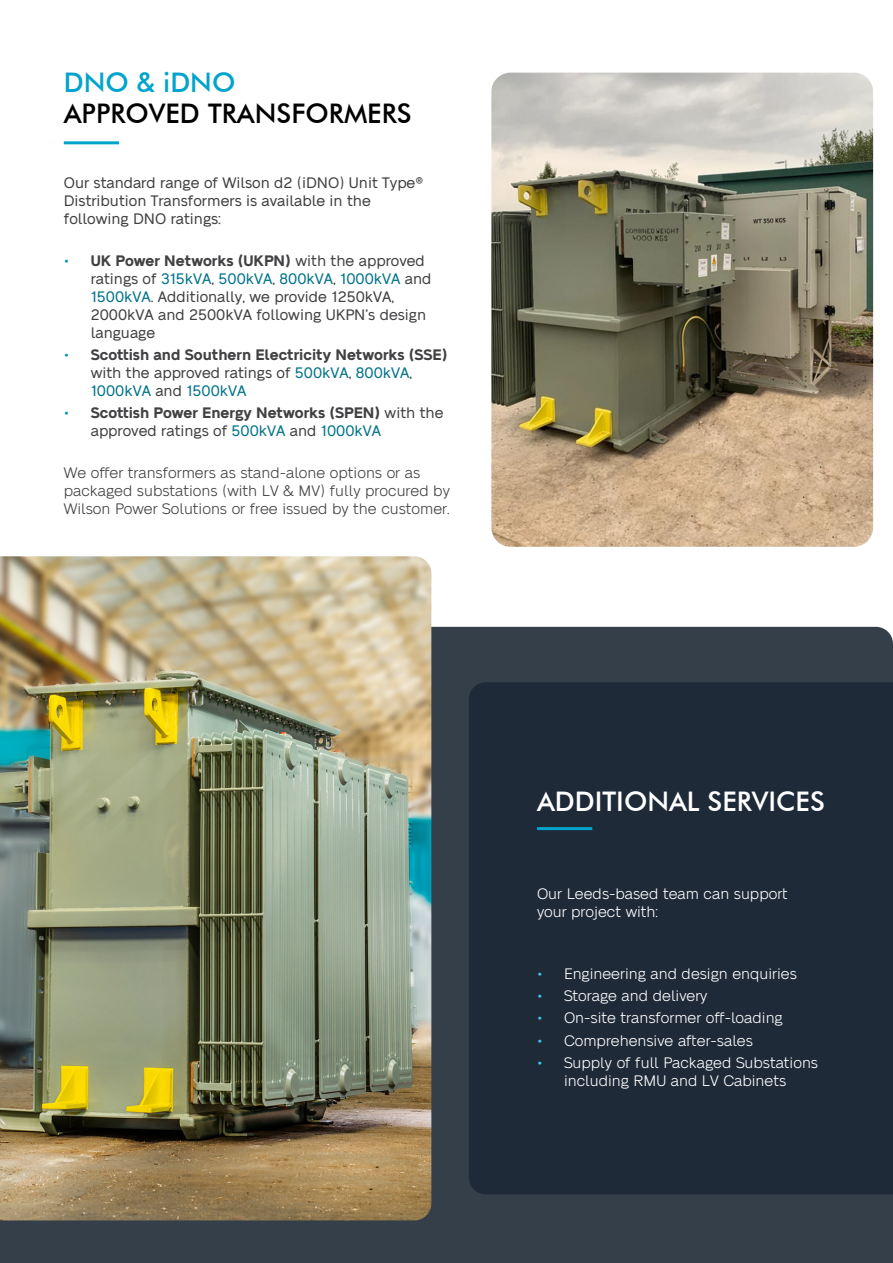
<style>
.page{position:relative;width:893px;height:1263px;background:#fff}
.page>*{position:absolute;margin:0;border:0;box-sizing:border-box;transform-origin:0 0}
.t1{font:500 27px "Futura BT";color:#000}
.t2{font:500 27px "Futura BT";color:#fff}
.t3{font:500 27px "Futura BT";color:#00a4cc}
.t4{font:15px/18px "Neue Alte Grotesk";color:#414042}
.t5{font:15px/18px "Neue Alte Grotesk";color:#fff}
.t6{font:700 15px/18px "Neue Alte Grotesk";color:#414042}
.t7{font:15px/18px "Neue Alte Grotesk";color:#414042}
.s1{color:#0095c3}
.s2{font-weight:700}
.s3{color:#00738a}
.s4{font-weight:400;color:#0095c3}
.s5{font-weight:400}
.s6{font-weight:400;color:#00738a}
.s7{color:#44c6ed}
</style>
<div class="page">
<div style="left:0;top:627px;width:893px;height:636px;background:#343f49"></div>
<div style="left:469px;top:682px;width:424px;height:512px;background:#1f2a39"></div>
<hr style="left:64px;top:141px;width:55px;height:3px;background:#00a4cc">
<img style="left:491px;top:73px;width:382px;height:474px">
<img style="left:0;top:556px;width:431px;height:664px">
<hr style="left:537px;top:827px;width:55px;height:3px;background:#00a4cc">
<h1 class="t3" style="left:64px;top:66px;width:173px">DNO &amp; iDNO</h1>
<h1 class="t1" style="left:64px;top:97px;width:349px">APPROVED TRANSFORMERS</h1>
<p class="t4" style="left:64px;top:174px;width:361px">Our standard range of Wilson d2 (iDNO) Unit Type®<br>Distribution Transformers is available in the following DNO ratings:</p>
<p class="t4" style="left:91px;top:252px;width:342px;text-indent:-27px"><span class="s1">•</span> <span class="s2">UK Power Networks (UKPN)</span> with the approved ratings of <span class="s3">315kVA</span>, <span class="s3">500kVA</span>, <span class="s3">800kVA</span>, <span class="s3">1000kVA</span> and <span class="s3">1500kVA</span>. Additionally, we provide 1250kVA, 2000kVA and 2500kVA following UKPN’s design language</p>
<p class="t6" style="left:91px;top:346px;width:358px;text-indent:-27px"><span class="s4">•</span> Scottish and Southern Electricity Networks (SSE) <span class="s5">with the approved ratings of</span> <span class="s6">500kVA</span><span class="s5">,</span> <span class="s6">800kVA</span><span class="s5">,<br></span><span class="s6">1000kVA</span> <span class="s5">and</span> <span class="s6">1500kVA</span></p>
<p class="t6" style="left:91px;top:404px;width:354px;text-indent:-27px"><span class="s4">•</span> Scottish Power Energy Networks (SPEN) <span class="s5">with the approved ratings of</span> <span class="s6">500kVA</span> <span class="s5">and</span> <span class="s6">1000kVA</span></p>
<p class="t7" style="left:64px;top:464px;width:388px">We offer transformers as stand-alone options or as packaged substations (with LV &amp; MV) fully procured by<br>Wilson Power Solutions or free issued by the customer.</p>
<h1 class="t2" style="left:537px;top:785px;width:289px">ADDITIONAL SERVICES</h1>
<p class="t5" style="left:537px;top:885px;width:252px">Our Leeds-based team can support your project with:</p>
<p class="t5" style="left:537px;top:965px;width:261px"><span class="s7">•</span> Engineering and design enquiries</p>
<p class="t5" style="left:537px;top:987px;width:172px"><span class="s7">•</span> Storage and delivery</p>
<p class="t5" style="left:537px;top:1009px;width:247px"><span class="s7">•</span> On-site transformer off-loading</p>
<p class="t5" style="left:537px;top:1031px;width:217px"><span class="s7">•</span> Comprehensive after-sales</p>
<p class="t5" style="left:537px;top:1054px;width:283px;text-align:center"><span class="s7">•</span> Supply of full Packaged Substations including RMU and LV Cabinets</p>
</div>
